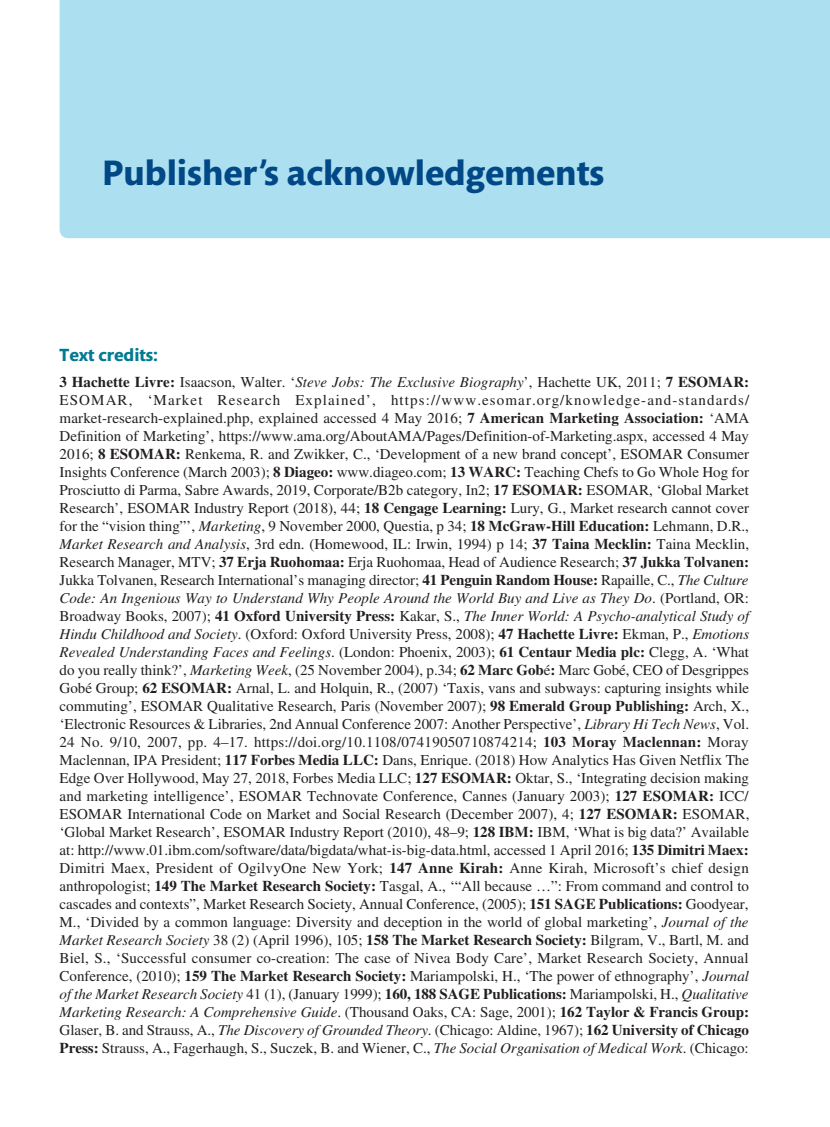
<style>
.page{position:relative;width:830px;height:1127px;background:#fff}
.page>*{position:absolute;margin:0;border:0;box-sizing:border-box;transform-origin:0 0}
.t1{font:700 36px "Mundo Sans Pro";color:#014887}
.t2{font:700 18px "Mundo Sans Pro";color:#007b91}
.t3{font:15px/18px "Times LT Pro";color:#231f20;text-align:justify}
.s1{font-weight:700}
.s2{font-style:italic}
</style>
<div class="page">
<div style="left:60px;top:0;width:769px;height:238px;background:#acdfef"></div>
<h1 class="t1" style="left:102px;top:152px;width:503px">Publisher’s acknowledgements</h1>
<p class="t2" style="left:60px;top:344px;width:100px">Text credits:</p>
<p class="t3" style="left:60px;top:373px;width:691px"><span class="s1">3 Hachette Livre:</span> Isaacson, Walter. ‘<span class="s2">Steve Jobs: The Exclusive Biography</span>’, Hachette UK, 2011; <span class="s1">7 ESOMAR:<br></span>ESOMAR, ‘Market Research Explained’, https://www.esomar.org/knowledge-and-standards/ market-research-explained.php, explained accessed 4 May 2016; <span class="s1">7 American Marketing Association:</span> ‘AMA Definition of Marketing’, https://www.ama.org/AboutAMA/Pages/Definition-of-Marketing.aspx, accessed 4 May 2016; <span class="s1">8 ESOMAR:</span> Renkema, R. and Zwikker, C., ‘Development of a new brand concept’, ESOMAR Consumer Insights Conference (March 2003); <span class="s1">8 Diageo:</span> www.diageo.com; <span class="s1">13 WARC:</span> Teaching Chefs to Go Whole Hog for Prosciutto di Parma, Sabre Awards, 2019, Corporate/B2b category, In2; <span class="s1">17 ESOMAR:</span> ESOMAR, ‘Global Market Research’, ESOMAR Industry Report (2018), 44; <span class="s1">18 Cengage Learning:</span> Lury, G., Market research cannot cover for the “vision thing”’, <span class="s2">Marketing</span>, 9 November 2000, Questia, p 34; <span class="s1">18 McGraw-Hill Education:</span> Lehmann, D.R., <span class="s2">Market Research and Analysis</span>, 3rd edn. (Homewood, IL: Irwin, 1994) p 14; <span class="s1">37 Taina Mecklin:</span> Taina Mecklin, Research Manager, MTV; <span class="s1">37 Erja Ruohomaa:</span> Erja Ruohomaa, Head of Audience Research; <span class="s1">37 Jukka Tolvanen:<br></span>Jukka Tolvanen, Research International’s managing director; <span class="s1">41 Penguin Random House:</span> Rapaille, C., <span class="s2">The Culture Code: An Ingenious Way to Understand Why People Around the World Buy and Live as They Do</span>. (Portland, OR:<br>Broadway Books, 2007); <span class="s1">41 Oxford University Press:</span> Kakar, S., <span class="s2">The Inner World: A Psycho-analytical Study of Hindu Childhood and Society</span>. (Oxford: Oxford University Press, 2008); <span class="s1">47 Hachette Livre:</span> Ekman, P., <span class="s2">Emotions Revealed Understanding Faces and Feelings</span>. (London: Phoenix, 2003); <span class="s1">61 Centaur Media plc:</span> Clegg, A. ‘What do you really think?’, <span class="s2">Marketing Week</span>, (25 November 2004), p.34; <span class="s1">62 Marc Gob</span>é<span class="s1">:</span> Marc Gobé, CEO of Desgrippes Gobé Group; <span class="s1">62 ESOMAR:</span> Arnal, L. and Holquin, R., (2007) ‘Taxis, vans and subways: capturing insights while commuting’, ESOMAR Qualitative Research, Paris (November 2007); <span class="s1">98 Emerald Group Publishing:</span> Arch, X., ‘Electronic Resources &amp; Libraries, 2nd Annual Conference 2007: Another Perspective’, <span class="s2">Library Hi Tech News</span>, Vol.<br>24 No. 9/10, 2007, pp. 4–17. https://doi.org/10.1108/07419050710874214; <span class="s1">103 Moray Maclennan:</span> Moray Maclennan, IPA President; <span class="s1">117 Forbes Media LLC:</span> Dans, Enrique. (2018) How Analytics Has Given Netflix The Edge Over Hollywood, May 27, 2018, Forbes Media LLC; <span class="s1">127 ESOMAR:</span> Oktar, S., ‘Integrating decision making and marketing intelligence’, ESOMAR Technovate Conference, Cannes (January 2003); <span class="s1">127 ESOMAR:</span> ICC/ ESOMAR International Code on Market and Social Research (December 2007), 4; <span class="s1">127 ESOMAR:</span> ESOMAR, ‘Global Market Research’, ESOMAR Industry Report (2010), 48–9; <span class="s1">128 IBM:</span> IBM, ‘What is big data?’ Available at: http://www.01.ibm.com/software/data/bigdata/what-is-big-data.html, accessed 1 April 2016; <span class="s1">135 Dimitri Maex:<br></span>Dimitri Maex, President of OgilvyOne New York; <span class="s1">147 Anne Kirah:</span> Anne Kirah, Microsoft’s chief design anthropologist; <span class="s1">149 The Market Research Society:</span> Tasgal, A., ‘“All because …”: From command and control to cascades and contexts”, Market Research Society, Annual Conference, (2005); <span class="s1">151 SAGE Publications:</span> Goodyear, M., ‘Divided by a common language: Diversity and deception in the world of global marketing’, <span class="s2">Journal of the Market Research Society</span> 38 (2) (April 1996), 105; <span class="s1">158 The Market Research Society:</span> Bilgram, V., Bartl, M. and Biel, S., ‘Successful consumer co-creation: The case of Nivea Body Care’, Market Research Society, Annual Conference, (2010); <span class="s1">159 The Market Research Society:</span> Mariampolski, H., ‘The power of ethnography’, <span class="s2">Journal of the Market Research Society</span> 41 (1), (January 1999); <span class="s1">160, 188 SAGE Publications:</span> Mariampolski, H., <span class="s2">Qualitative Marketing Research: A Comprehensive Guide</span>. (Thousand Oaks, CA: Sage, 2001); <span class="s1">162 Taylor &amp; Francis Group:<br></span>Glaser, B. and Strauss, A., <span class="s2">The Discovery of Grounded Theory</span>. (Chicago: Aldine, 1967); <span class="s1">162 University of Chicago Press:</span> Strauss, A., Fagerhaugh, S., Suczek, B. and Wiener, C., <span class="s2">The Social Organisation of Medical Work</span>. (Chicago:</p>
</div>
